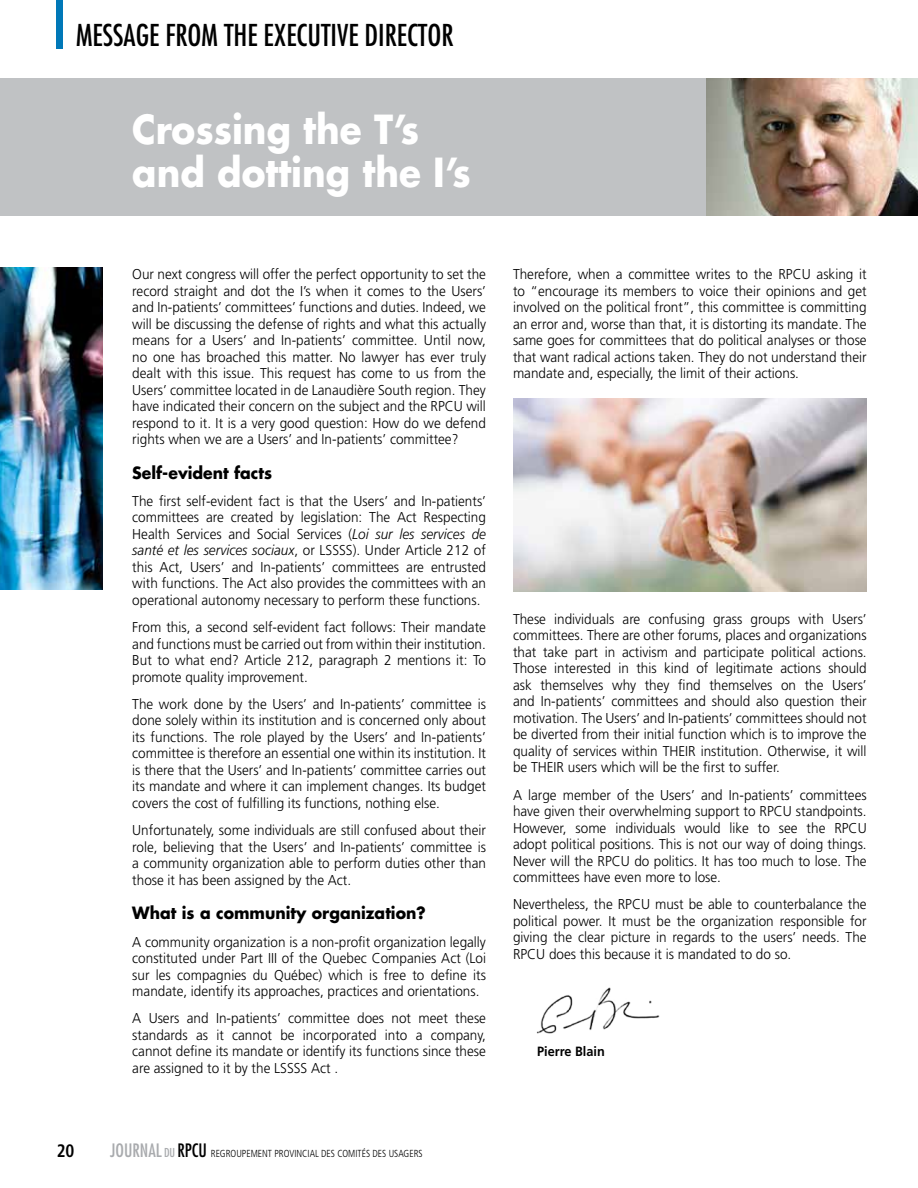
<style>
.page{position:relative;width:918px;height:1188px;background:#fff}
.page>*{position:absolute;margin:0;border:0;box-sizing:border-box;transform-origin:0 0}
.t1{font:700 39px/43.5px "Futura";color:#fff;scale:.92 1}
.t2{font:condensed 29.4px "Futura";color:#000}
.t3{font:700 condensed 18px "Frutiger";color:#000;scale:.95 1}
.t4{font:700 16.5px "Futura";color:#000;scale:.95 1}
.t5{font:300 14.25px/16.5px "Frutiger";color:#000;text-align:justify;scale:.95 1}
.t6{font:700 13.35px "Frutiger";color:#000;scale:.95 1}
.t7{font:300 condensed 10.2px "Frutiger";color:#000;scale:.95 1}
.s1{font-style:italic}
.s2{font-family:"Futura";font-weight:400;font-size:18px;color:#a9abae}
.s3{font-family:"Futura";font-weight:400;font-size:12px;color:#a9abae}
.s4{font-family:"Futura";font-weight:400;font-size:18px}
</style>
<div class="page">
<div style="left:57px;top:0;width:6px;height:48px;background:#0078b8"></div>
<img style="left:0;top:268px;width:103px;height:322px">
<div style="left:0;top:79px;width:711px;height:137px;background:#c0c2c4"></div>
<img style="left:707px;top:79px;width:211px;height:137px">
<img style="left:513px;top:399px;width:353px;height:193px">
<img style="left:536px;top:987px;width:124px;height:47px">
<h2 class="t2" style="left:76px;top:17px;width:379px">MESSAGE FROM THE EXECUTIVE DIRECTOR</h2>
<h1 class="t1" style="left:132px;top:106px;width:370px">Crossing the T’s and dotting the I’s</h1>
<p class="t5" style="left:132px;top:266px;width:374px">Our next congress will offer the perfect opportunity to set the record straight and dot the I’s when it comes to the Users’ and In-patients’ committees’ functions and duties. Indeed, we will be discussing the defense of rights and what this actually means for a Users’ and In-patients’ committee. Until now, no one has broached this matter. No lawyer has ever truly dealt with this issue. This request has come to us from the Users’ committee located in de Lanaudière South region. They have indicated their concern on the subject and the RPCU will respond to it. It is a very good question: How do we defend rights when we are a Users’ and In-patients’ committee?</p>
<p class="t4" style="left:132px;top:461px;width:149px">Self-evident facts</p>
<p class="t5" style="left:132px;top:493px;width:374px">The first self-evident fact is that the Users’ and In-patients’ committees are created by legislation: The Act Respecting Health Services and Social Services (<span class="s1">Loi sur les services de santé et les services sociaux</span>, or LSSSS). Under Article 212 of this Act, Users’ and In-patients’ committees are entrusted with functions. The Act also provides the committees with an operational autonomy necessary to perform these functions.</p>
<p class="t5" style="left:132px;top:619px;width:374px">From this, a second self-evident fact follows: Their mandate and functions must be carried out from within their institution.<br>But to what end? Article 212, paragraph 2 mentions it: To promote quality improvement.</p>
<p class="t5" style="left:132px;top:696px;width:374px">The work done by the Users’ and In-patients’ committee is done solely within its institution and is concerned only about its functions. The role played by the Users’ and In-patients’ committee is therefore an essential one within its institution. It is there that the Users’ and In-patients’ committee carries out its mandate and where it can implement changes. Its budget covers the cost of fulfilling its functions, nothing else.</p>
<p class="t5" style="left:132px;top:822px;width:374px">Unfortunately, some individuals are still confused about their role, believing that the Users’ and In-patients’ committee is a community organization able to perform duties other than those it has been assigned by the Act.</p>
<p class="t4" style="left:132px;top:902px;width:310px">What is a community organization?</p>
<p class="t5" style="left:132px;top:933px;width:374px">A community organization is a non-profit organization legally constituted under Part III of the Quebec Companies Act (Loi sur les compagnies du Québec) which is free to define its mandate, identify its approaches, practices and orientations.</p>
<p class="t5" style="left:132px;top:1010px;width:374px">A Users and In-patients’ committee does not meet these standards as it cannot be incorporated into a company, cannot define its mandate or identify its functions since these are assigned to it by the LSSSS Act .</p>
<p class="t3" style="left:57px;top:1140px;width:20px">20</p>
<p class="t7" style="left:110px;top:1148px;width:331px"><span class="s2">JOURNAL</span> <span class="s3">DU</span> <span class="s4">RPCU</span> REGROUPEMENT PROVINCIAL DES COMITÉS DES USAGERS</p>
<p class="t5" style="left:513px;top:266px;width:374px">Therefore, when a committee writes to the RPCU asking it to “encourage its members to voice their opinions and get involved on the political front”, this committee is committing an error and, worse than that, it is distorting its mandate. The same goes for committees that do political analyses or those that want radical actions taken. They do not understand their mandate and, especially, the limit of their actions.</p>
<p class="t5" style="left:513px;top:611px;width:374px">These individuals are confusing grass groups with Users’ committees. There are other forums, places and organizations that take part in activism and participate political actions.<br>Those interested in this kind of legitimate actions should ask themselves why they find themselves on the Users’ and In-patients’ committees and should also question their motivation. The Users’ and In-patients’ committees should not be diverted from their initial function which is to improve the quality of services within THEIR institution. Otherwise, it will be THEIR users which will be the first to suffer.</p>
<p class="t5" style="left:513px;top:786px;width:374px">A large member of the Users’ and In-patients’ committees have given their overwhelming support to RPCU standpoints.<br>However, some individuals would like to see the RPCU adopt political positions. This is not our way of doing things.<br>Never will the RPCU do politics. It has too much to lose. The committees have even more to lose.</p>
<p class="t5" style="left:513px;top:896px;width:374px">Nevertheless, the RPCU must be able to counterbalance the political power. It must be the organization responsible for giving the clear picture in regards to the users’ needs. The RPCU does this because it is mandated to do so.</p>
<p class="t6" style="left:537px;top:1044px;width:73px">Pierre Blain</p>
</div>
